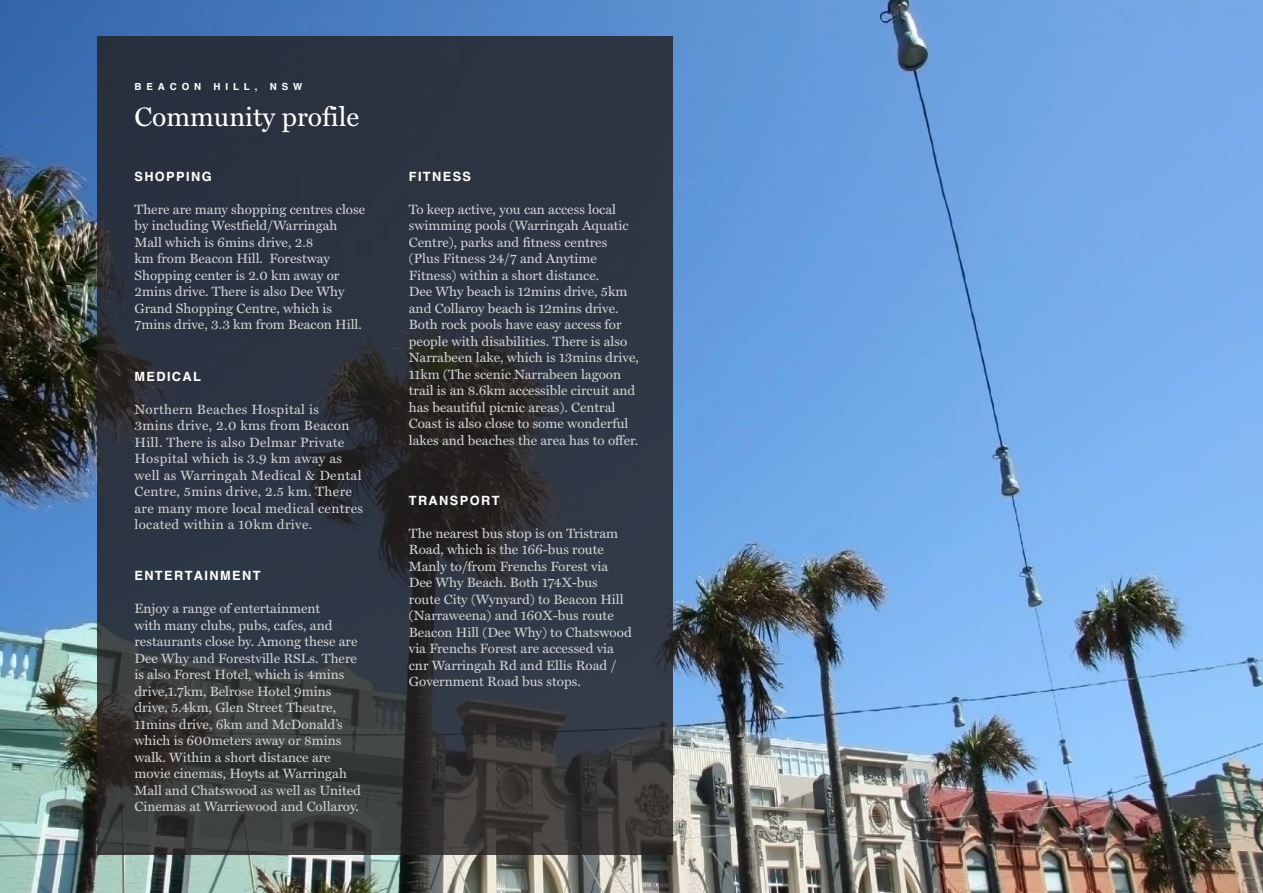
<style>
.page{position:relative;width:1263px;height:893px;background:#fff}
.page>*{position:absolute;margin:0;border:0;box-sizing:border-box;transform-origin:0 0}
.Main_Top_Title{font:27px "Miller Text";color:#fff}
.Paragraph_Style_Whit{font:13.5px/16.5px "Miller Text";color:#d1d2d4}
.Paragraph_Style_Whit-2{font:13.5px/16.5px "Miller Text";letter-spacing:.025em;color:#d1d2d4}
.Paragraph_Heading{font:700 12.75px "Schulbuch Nord";letter-spacing:.11em;color:#fff}
.Paragraph_Style_Whit-3{font:700 12.75px "Schulbuch Nord";letter-spacing:.11em;color:#fff}
.title_gold{font:700 9.75px "Schulbuch Nord";letter-spacing:.5em;color:#fff}
</style>
<div class="page">
<img style="left:0;top:0;width:1263px;height:893px">
<svg style="left:98px;top:36px;width:575px;height:819px;background:#2e333d"></svg>
<p class="title_gold" style="left:134px;top:80px;width:68px">BEACON</p>
<p class="title_gold" style="left:213px;top:80px;width:45px">HILL,</p>
<p class="title_gold" style="left:270px;top:80px;width:34px">NSW</p>
<p class="Main_Top_Title" style="left:134px;top:101px;width:226px">Community profile</p>
<p class="Paragraph_Heading" style="left:134px;top:168px;width:79px">SHOPPING</p>
<p class="Paragraph_Style_Whit" style="left:134px;top:201px;width:232px">There are many shopping centres close by including Westfield/Warringah Mall which is 6mins drive, 2.8<br>km from Beacon Hill. Forestway Shopping center is 2.0 km away or 2mins drive. There is also Dee Why Grand Shopping Centre, which is 7mins drive, 3.3 km from Beacon Hill.</p>
<p class="Paragraph_Heading" style="left:134px;top:368px;width:68px">MEDICAL</p>
<p class="Paragraph_Style_Whit-2" style="left:134px;top:401px;width:230px">Northern Beaches Hospital is<br>3mins drive, 2.0 kms from Beacon<br>Hill. There is also Delmar Private<br>Hospital which is 3.9 km away as well as Warringah Medical &amp; Dental<br>Centre, 5mins drive, 2.5 km. There are many more local medical centres located within a 10km drive.</p>
<p class="Paragraph_Heading" style="left:134px;top:568px;width:127px">ENTERTAINMENT</p>
<p class="Paragraph_Style_Whit" style="left:134px;top:600px;width:228px">Enjoy a range of entertainment<br>with many clubs, pubs, cafes, and restaurants close by. Among these are Dee Why and Forestville RSLs. There is also Forest Hotel, which is 4mins drive,1.7km, Belrose Hotel 9mins drive, 5.4km, Glen Street Theatre, 11mins drive, 6km and McDonald’s which is 600meters away or 8mins walk. Within a short distance are movie cinemas, Hoyts at Warringah Mall and Chatswood as well as United Cinemas at Warriewood and Collaroy.</p>
<p class="Paragraph_Style_Whit-3" style="left:409px;top:168px;width:64px">FITNESS</p>
<p class="Paragraph_Style_Whit" style="left:409px;top:201px;width:231px">To keep active, you can access local swimming pools (Warringah Aquatic Centre), parks and fitness centres (Plus Fitness 24/7 and Anytime Fitness) within a short distance.<br>Dee Why beach is 12mins drive, 5km and Collaroy beach is 12mins drive.<br>Both rock pools have easy access for people with disabilities. There is also Narrabeen lake, which is 13mins drive, 11km (The scenic Narrabeen lagoon trail is an 8.6km accessible circuit and has beautiful picnic areas). Central Coast is also close to some wonderful lakes and beaches the area has to offer.</p>
<p class="Paragraph_Style_Whit-3" style="left:409px;top:492px;width:92px">TRANSPORT</p>
<p class="Paragraph_Style_Whit" style="left:409px;top:525px;width:224px">The nearest bus stop is on Tristram<br>Road, which is the 166-bus route<br>Manly to/from Frenchs Forest via<br>Dee Why Beach. Both 174X-bus route City (Wynyard) to Beacon Hill (Narraweena) and 160X-bus route<br>Beacon Hill (Dee Why) to Chatswood via Frenchs Forest are accessed via cnr Warringah Rd and Ellis Road /<br>Government Road bus stops.</p>
</div>
